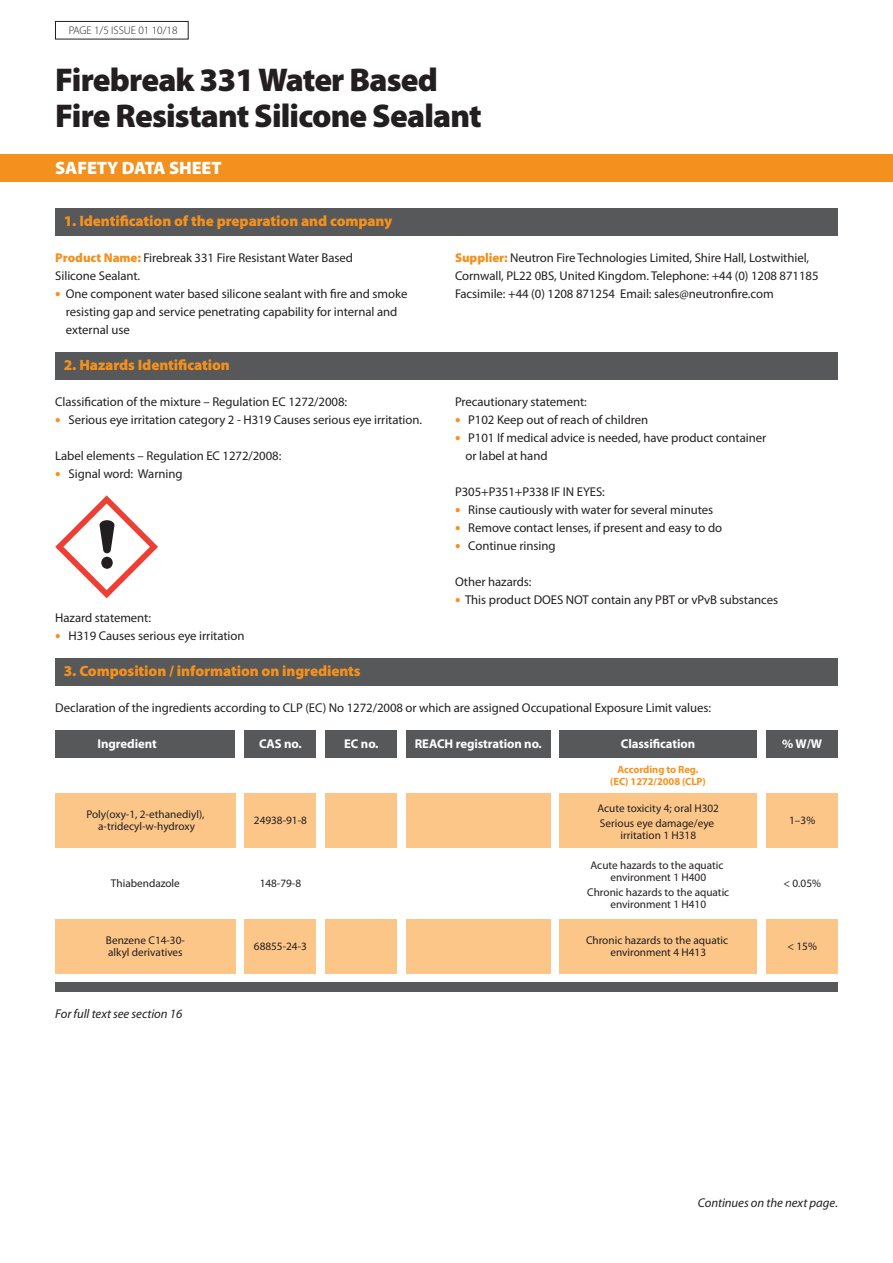
<style>
.page{position:relative;width:893px;height:1263px;background:#fff}
.page>*{position:absolute;margin:0;border:0;box-sizing:border-box;transform-origin:0 0}
.t1{font:900 33px/36px "Myriad Pro";letter-spacing:-.025em;color:#231f20}
.t2{font:900 18px "Myriad Pro";letter-spacing:-.005em;color:#fff}
.t3{font:900 15px "Myriad Pro";letter-spacing:-.005em;color:#f4911e}
.t4{font:12.75px/18px "Myriad Pro";letter-spacing:-.005em;color:#231f20}
.t5{font:700 12.75px "Myriad Pro";letter-spacing:-.005em;color:#fff}
.t6{font:italic 12.75px "Myriad Pro";letter-spacing:-.005em;color:#231f20}
.t7{font:11.25px/12px "Myriad Pro";color:#231f20;text-align:center}
.t8{font:300 11.25px "Myriad Pro";letter-spacing:-.005em;color:#231f20}
.t9{font:700 10.5px/12px "Myriad Pro";letter-spacing:-.005em;color:#f7931d;text-align:center}
.s1{font-weight:900;color:#f4911e}
.s2{font-weight:900;font-size:15px;color:#f4911e}
.s3{font-style:normal}
</style>
<div class="page">
<div style="left:0;top:154px;width:893px;height:27px;background:#f4911e"></div>
<div style="left:55px;top:21px;width:134px;height:18px;border:1px solid #231f20"></div>
<div style="left:55px;top:208px;width:783px;height:27px;background:#57585a"></div>
<div style="left:55px;top:352px;width:783px;height:27px;background:#57585a"></div>
<div style="left:55px;top:659px;width:783px;height:27px;background:#57585a"></div>
<svg style="left:55px;top:495px;width:103px;height:103px"></svg>
<div style="left:55px;top:793px;width:180px;height:54px;background:#fdc689"></div>
<div style="left:325px;top:793px;width:72px;height:54px;background:#fdc689"></div>
<div style="left:766px;top:793px;width:72px;height:54px;background:#fdc689"></div>
<div style="left:244px;top:793px;width:72px;height:54px;background:#fdc689"></div>
<div style="left:406px;top:793px;width:144px;height:54px;background:#fdc689"></div>
<div style="left:559px;top:793px;width:198px;height:54px;background:#fdc689"></div>
<div style="left:55px;top:920px;width:180px;height:54px;background:#fdc689"></div>
<div style="left:325px;top:920px;width:72px;height:54px;background:#fdc689"></div>
<div style="left:766px;top:920px;width:72px;height:54px;background:#fdc689"></div>
<div style="left:244px;top:920px;width:72px;height:54px;background:#fdc689"></div>
<div style="left:406px;top:920px;width:144px;height:54px;background:#fdc689"></div>
<div style="left:559px;top:920px;width:198px;height:54px;background:#fdc689"></div>
<div style="left:55px;top:730px;width:180px;height:27px;background:#57585a"></div>
<div style="left:325px;top:730px;width:72px;height:27px;background:#57585a"></div>
<div style="left:766px;top:730px;width:72px;height:27px;background:#57585a"></div>
<div style="left:244px;top:730px;width:72px;height:27px;background:#57585a"></div>
<div style="left:406px;top:730px;width:144px;height:27px;background:#57585a"></div>
<div style="left:559px;top:730px;width:198px;height:27px;background:#57585a"></div>
<div style="left:55px;top:983px;width:783px;height:9px;background:#57585a"></div>
<p class="t8" style="left:69px;top:24px;width:110px">PAGE 1/5 ISSUE 01 10/18</p>
<h1 class="t1" style="left:55px;top:62px;width:428px">Firebreak 331 Water Based<br>Fire Resistant Silicone Sealant</h1>
<h2 class="t2" style="left:55px;top:158px;width:168px">SAFETY DATA SHEET</h2>
<p class="t3" style="left:64px;top:213px;width:330px">1. Identification of the preparation and company</p>
<p class="t4" style="left:55px;top:249px;width:299px"><span class="s1">Product Name:</span> Firebreak 331 Fire Resistant Water Based<br>Silicone Sealant.</p>
<p class="t4" style="left:66px;top:285px;width:343px;text-indent:-11px"><span class="s2">•</span> One component water based silicone sealant with fire and smoke resisting gap and service penetrating capability for internal and external use</p>
<p class="t3" style="left:64px;top:357px;width:168px">2. Hazards Identification</p>
<p class="t4" style="left:55px;top:393px;width:293px">Classification of the mixture – Regulation EC 1272/2008:</p>
<p class="t4" style="left:55px;top:411px;width:368px"><span class="s2">•</span> Serious eye irritation category 2 - H319 Causes serious eye irritation.</p>
<p class="t4" style="left:55px;top:447px;width:228px">Label elements – Regulation EC 1272/2008:</p>
<p class="t4" style="left:55px;top:465px;width:129px"><span class="s2">•</span> Signal word: Warning</p>
<p class="t4" style="left:55px;top:609px;width:97px">Hazard statement:</p>
<p class="t4" style="left:55px;top:627px;width:191px"><span class="s2">•</span> H319 Causes serious eye irritation</p>
<p class="t3" style="left:64px;top:663px;width:298px">3. Composition / information on ingredients</p>
<p class="t4" style="left:455px;top:249px;width:365px"><span class="s1">Supplier:</span> Neutron Fire Technologies Limited, Shire Hall, Lostwithiel,<br>Cornwall, PL22 0BS, United Kingdom. Telephone: +44 (0) 1208 871185<br>Facsimile: +44 (0) 1208 871254 Email: sales@neutronfire.com</p>
<p class="t4" style="left:455px;top:393px;width:133px">Precautionary statement:</p>
<p class="t4" style="left:455px;top:411px;width:195px"><span class="s2">•</span> P102 Keep out of reach of children</p>
<p class="t4" style="left:466px;top:429px;width:302px;text-indent:-11px"><span class="s2">•</span> P101 If medical advice is needed, have product container or label at hand</p>
<p class="t4" style="left:455px;top:483px;width:151px">P305+P351+P338 IF IN EYES:</p>
<p class="t4" style="left:455px;top:501px;width:260px"><span class="s2">•</span> Rinse cautiously with water for several minutes</p>
<p class="t4" style="left:455px;top:519px;width:269px"><span class="s2">•</span> Remove contact lenses, if present and easy to do</p>
<p class="t4" style="left:455px;top:537px;width:102px"><span class="s2">•</span> Continue rinsing</p>
<p class="t4" style="left:455px;top:573px;width:78px">Other hazards:</p>
<p class="t4" style="left:455px;top:591px;width:325px"><span class="s2">•</span> This product DOES NOT contain any PBT or vPvB substances</p>
<p class="t4" style="left:55px;top:699px;width:657px">Declaration of the ingredients according to CLP (EC) No 1272/2008 or which are assigned Occupational Exposure Limit values:</p>
<p class="t5" style="left:621px;top:737px;width:76px">Classification</p>
<p class="t5" style="left:98px;top:737px;width:61px">Ingredient</p>
<p class="t5" style="left:259px;top:737px;width:44px">CAS no.</p>
<p class="t5" style="left:344px;top:737px;width:36px">EC no.</p>
<p class="t5" style="left:415px;top:737px;width:129px">REACH registration no.</p>
<p class="t5" style="left:782px;top:737px;width:41px">% W/W</p>
<p class="t9" style="left:610px;top:763px;width:97px">According to Reg. (EC) 1272/2008 (CLP)</p>
<p class="t7" style="left:86px;top:808px;width:120px">Poly(oxy-1, 2-ethanediyl), a-tridecyl-w-hydroxy</p>
<p class="t7" style="left:254px;top:814px;width:54px">24938-91-8</p>
<p class="t7" style="left:597px;top:800px;width:123px;line-height:15px;text-align:left">Acute toxicity 4; oral H302<br>Serious eye damage/eye</p>
<p class="t7" style="left:620px;top:829px;width:77px">irritation 1 H318</p>
<p class="t7" style="left:789px;top:814px;width:28px">1–3%</p>
<p class="t7" style="left:591px;top:859px;width:134px">Acute hazards to the aquatic environment 1 H400</p>
<p class="t7" style="left:587px;top:886px;width:144px">Chronic hazards to the aquatic environment 1 H410</p>
<p class="t7" style="left:111px;top:877px;width:70px">Thiabendazole</p>
<p class="t7" style="left:783px;top:877px;width:39px">&lt; 0.05%</p>
<p class="t7" style="left:260px;top:877px;width:43px">148-79-8</p>
<p class="t7" style="left:106px;top:934px;width:81px;text-align:left">Benzene C14-30- alkyl derivatives</p>
<p class="t6" style="left:55px;top:1007px;width:128px">For full text see section 16</p>
<p class="t7" style="left:254px;top:940px;width:54px">68855-24-3</p>
<p class="t7" style="left:586px;top:934px;width:144px">Chronic hazards to the aquatic environment 4 H413</p>
<p class="t7" style="left:787px;top:940px;width:31px">&lt; 15%</p>
<p class="t6" style="left:698px;top:1196px;width:141px">Continues on the next page<span class="s3">.</span></p>
</div>
